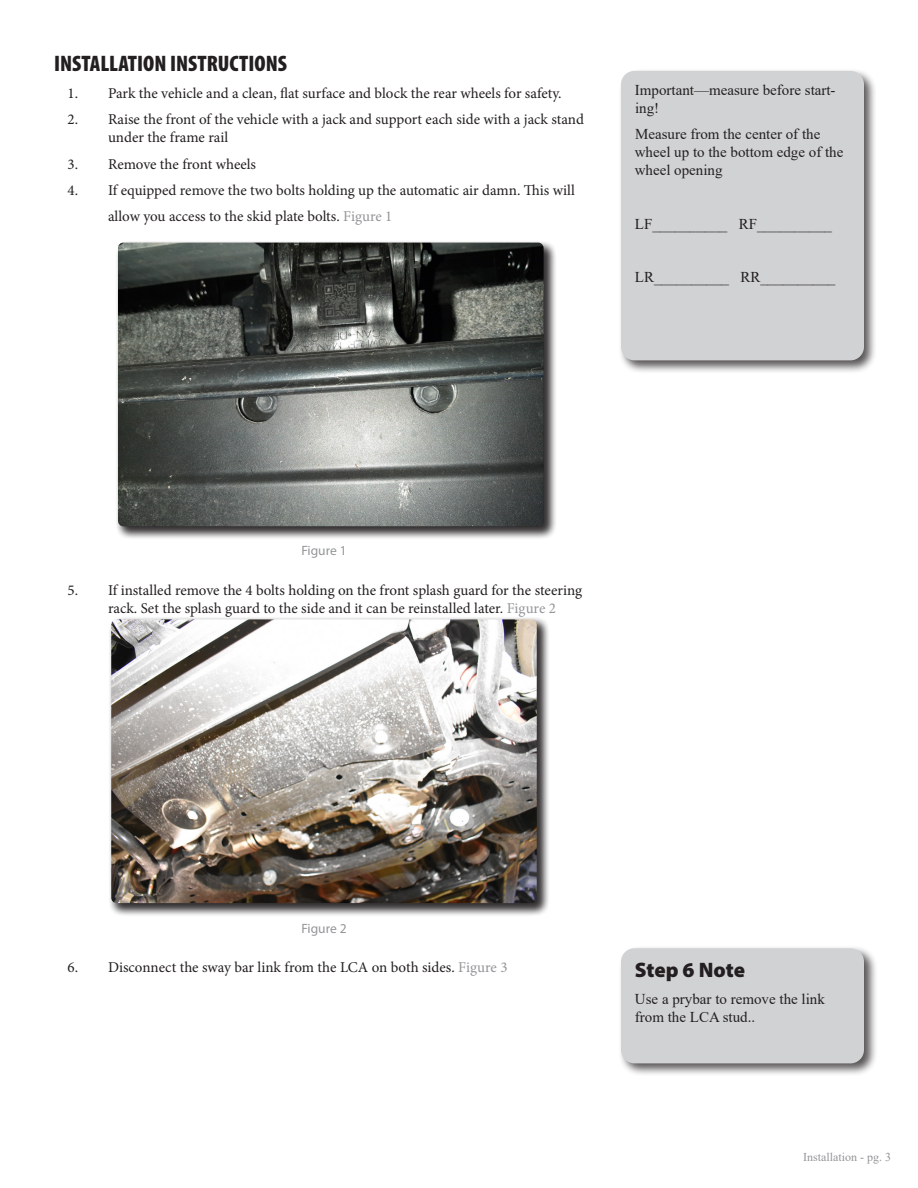
<style>
.page{position:relative;width:918px;height:1188px;background:#fff}
.page>*{position:absolute;margin:0;border:0;box-sizing:border-box;transform-origin:0 0}
.Headline{font:900 condensed 22.5px "Myriad Pro";color:#231f20}
.Headline-2{font:900 21px "Myriad Pro";letter-spacing:-.005em;color:#231f20}
.t1{font:15px/18px "Minion Pro";color:#231f20}
.Body_text{font:15px/18px "Times New Roman";color:#231f20}
.t2{font:13.5px "Myriad Pro";color:#939598}
.t3{font:12px "Times New Roman";color:#939598}
.s1{color:#939598}
</style>
<div class="page">
<div style="left:115px;top:240px;width:442px;height:300px;background:#231f20;opacity:.75"></div>
<img style="left:118px;top:243px;width:426px;height:283px">
<div style="left:108px;top:617px;width:442px;height:300px;background:#231f20;opacity:.75"></div>
<img style="left:111px;top:619px;width:426px;height:284px">
<div style="left:618px;top:68px;width:260px;height:306px;background:#231f20;opacity:.75"></div>
<div style="left:621px;top:71px;width:243px;height:289px;background:#d1d2d4;border-radius:14px"></div>
<div style="left:618px;top:945px;width:260px;height:132px;background:#231f20;opacity:.75"></div>
<div style="left:621px;top:948px;width:243px;height:115px;background:#d1d2d4;border-radius:14px"></div>
<p class="Headline" style="left:54px;top:49px;width:235px">INSTALLATION INSTRUCTIONS</p>
<p class="t1" style="left:68px;top:84px;width:496px">1. Park the vehicle and a clean, flat surface and block the rear wheels for safety.</p>
<p class="t1" style="left:108px;top:110px;width:477px;text-indent:-40px">2. Raise the front of the vehicle with a jack and support each side with a jack stand under the frame rail</p>
<p class="t1" style="left:68px;top:155px;width:190px">3. Remove the front wheels</p>
<p class="t1" style="left:108px;top:178px;width:468px;line-height:25.2px;text-indent:-40px">4. If equipped remove the two bolts holding up the automatic air damn. This will allow you access to the skid plate bolts. <span class="s1">Figure 1</span></p>
<p class="Body_text" style="left:635px;top:80px;width:202px">Important—measure before start&shy;ing!</p>
<p class="Body_text" style="left:635px;top:125px;width:210px">Measure from the center of the wheel up to the bottom edge of the wheel opening</p>
<p class="Body_text" style="left:635px;top:214px;width:199px">LF__________ RF__________</p>
<p class="Body_text" style="left:635px;top:267px;width:202px">LR__________ RR__________</p>
<p class="t2" style="left:301px;top:543px;width:47px">Figure 1</p>
<p class="t1" style="left:108px;top:581px;width:476px;text-indent:-40px">5. If installed remove the 4 bolts holding on the front splash guard for the steering rack. Set the splash guard to the side and it can be reinstalled later. <span class="s1">Figure 2</span></p>
<p class="t2" style="left:301px;top:920px;width:47px">Figure 2</p>
<p class="t1" style="left:68px;top:959px;width:442px">6. Disconnect the sway bar link from the LCA on both sides. <span class="s1">Figure 3</span></p>
<p class="Headline-2" style="left:635px;top:956px;width:112px">Step 6 Note</p>
<p class="Body_text" style="left:635px;top:990px;width:192px">Use a prybar to remove the link from the LCA stud..</p>
<p class="t3" style="left:803px;top:1149px;width:89px">Installation - pg. 3</p>
</div>
